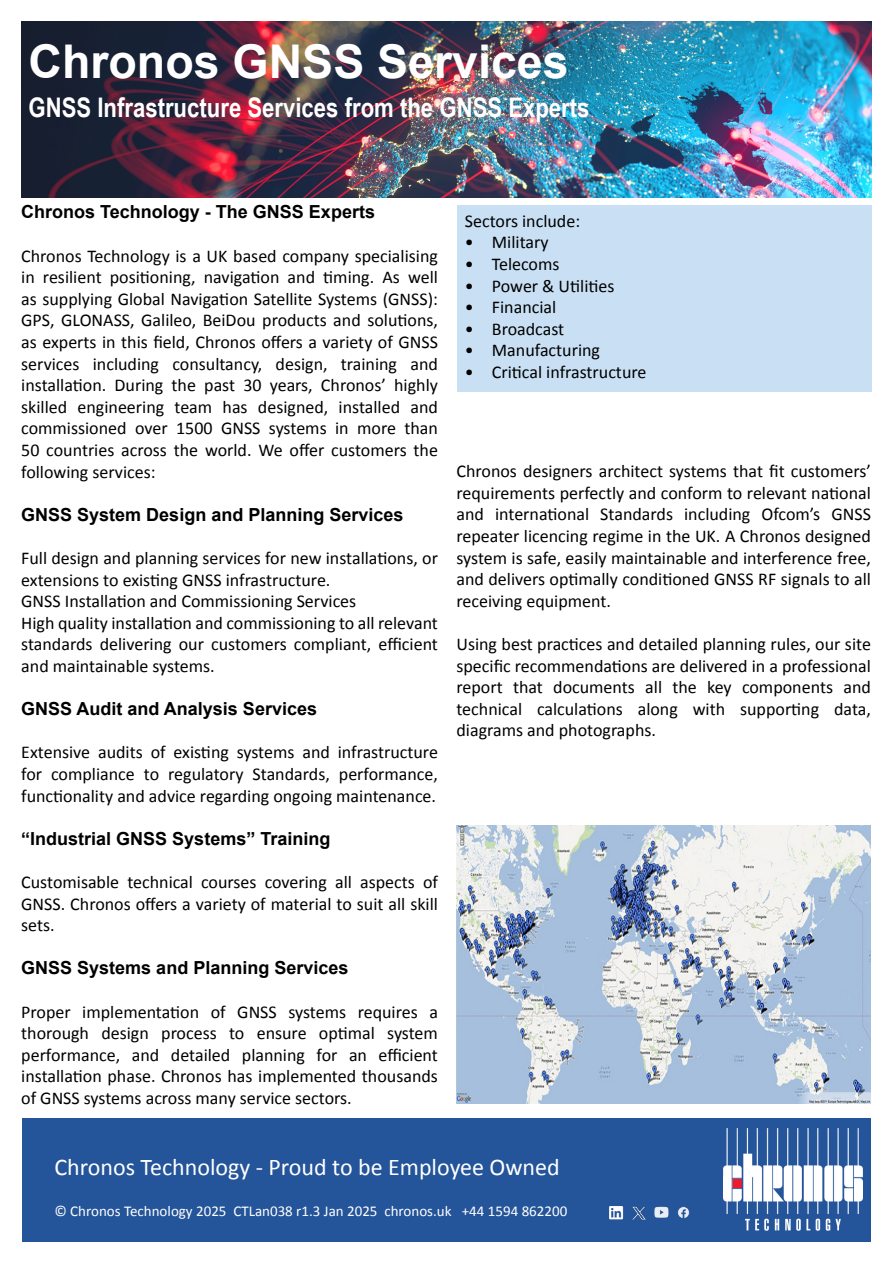
<style>
.page{position:relative;width:893px;height:1263px;background:#fff}
.page>*{position:absolute;margin:0;border:0;box-sizing:border-box;transform-origin:0 0}
.t1{font:700 46.5px "Arial";color:#fff}
.t2{font:700 27px "Arial Narrow";color:#fff}
.t3{font:24px "Calibri";color:#fff}
.t4{font:18px/21.6px "Calibri";color:#000;text-align:justify}
.t5{font:700 18px "Arial";color:#000}
.t6{font:15px "Calibri";color:#fff}
</style>
<div class="page">
<img style="left:21px;top:21px;width:851px;height:177px">
<div style="left:457px;top:205px;width:415px;height:186px;background:#c9e0f4"></div>
<img style="left:456px;top:825px;width:414px;height:279px">
<div style="left:22px;top:1118px;width:849px;height:124px;background:#245499"></div>
<img style="left:723px;top:1128px;width:140px;height:103px">
<img style="left:609px;top:1206px;width:14px;height:13px">
<svg style="left:632px;top:1206px;width:13px;height:13px"></svg>
<img style="left:654px;top:1206px;width:15px;height:12px">
<svg style="left:678px;top:1206px;width:11px;height:12px"></svg>
<h1 class="t1" style="left:28px;top:31px;width:542px">Chronos GNSS Services</h1>
<h2 class="t2" style="left:28px;top:87px;width:563px">GNSS Infrastructure Services from the GNSS Experts</h2>
<p class="t5" style="left:21px;top:200px;width:355px">Chronos Technology - The GNSS Experts</p>
<p class="t4" style="left:21px;top:244px;width:418px">Chronos Technology is a UK based company specialising in resilient positioning, navigation and timing. As well as supplying Global Navigation Satellite Systems (GNSS):<br>GPS, GLONASS, Galileo, BeiDou products and solutions, as experts in this field, Chronos offers a variety of GNSS services including consultancy, design, training and installation. During the past 30 years, Chronos’ highly skilled engineering team has designed, installed and commissioned over 1500 GNSS systems in more than 50 countries across the world. We offer customers the following services:</p>
<p class="t5" style="left:21px;top:503px;width:384px">GNSS System Design and Planning Services</p>
<p class="t4" style="left:21px;top:547px;width:418px;text-align:left">Full design and planning services for new installations, or extensions to existing GNSS infrastructure.<br>GNSS Installation and Commissioning Services<br>High quality installation and commissioning to all relevant standards delivering our customers compliant, efficient and maintainable systems.</p>
<p class="t5" style="left:21px;top:697px;width:297px">GNSS Audit and Analysis Services</p>
<p class="t4" style="left:21px;top:741px;width:418px">Extensive audits of existing systems and infrastructure for compliance to regulatory Standards, performance, functionality and advice regarding ongoing maintenance.</p>
<p class="t5" style="left:21px;top:827px;width:311px">“Industrial GNSS Systems” Training</p>
<p class="t4" style="left:21px;top:871px;width:418px">Customisable technical courses covering all aspects of GNSS. Chronos offers a variety of material to suit all skill sets.</p>
<p class="t5" style="left:21px;top:956px;width:329px">GNSS Systems and Planning Services</p>
<p class="t4" style="left:21px;top:1000px;width:418px">Proper implementation of GNSS systems requires a thorough design process to ensure optimal system performance, and detailed planning for an efficient installation phase. Chronos has implemented thousands of GNSS systems across many service sectors.</p>
<p class="t4" style="left:465px;top:210px;width:117px">Sectors include:</p>
<p class="t4" style="left:465px;top:231px;width:85px">• Military</p>
<p class="t4" style="left:465px;top:253px;width:96px">• Telecoms</p>
<p class="t4" style="left:465px;top:274px;width:151px">• Power &amp; Utilities</p>
<p class="t4" style="left:465px;top:296px;width:93px">• Financial</p>
<p class="t4" style="left:465px;top:318px;width:101px">• Broadcast</p>
<p class="t4" style="left:465px;top:339px;width:137px">• Manufacturing</p>
<p class="t4" style="left:465px;top:361px;width:183px">• Critical infrastructure</p>
<p class="t4" style="left:456px;top:460px;width:416px">Chronos designers architect systems that fit customers’ requirements perfectly and conform to relevant national and international Standards including Ofcom’s GNSS repeater licencing regime in the UK. A Chronos designed system is safe, easily maintainable and interference free, and delivers optimally conditioned GNSS RF signals to all receiving equipment.</p>
<p class="t4" style="left:456px;top:633px;width:416px">Using best practices and detailed planning rules, our site specific recommendations are delivered in a professional report that documents all the key components and technical calculations along with supporting data, diagrams and photographs.</p>
<h3 class="t3" style="left:54px;top:1151px;width:507px">Chronos Technology - Proud to be Employee Owned</h3>
<p class="t6" style="left:54px;top:1201px;width:514px">© Chronos Technology 2025 CTLan038 r1.3 Jan 2025 chronos.uk +44 1594 862200</p>
</div>
